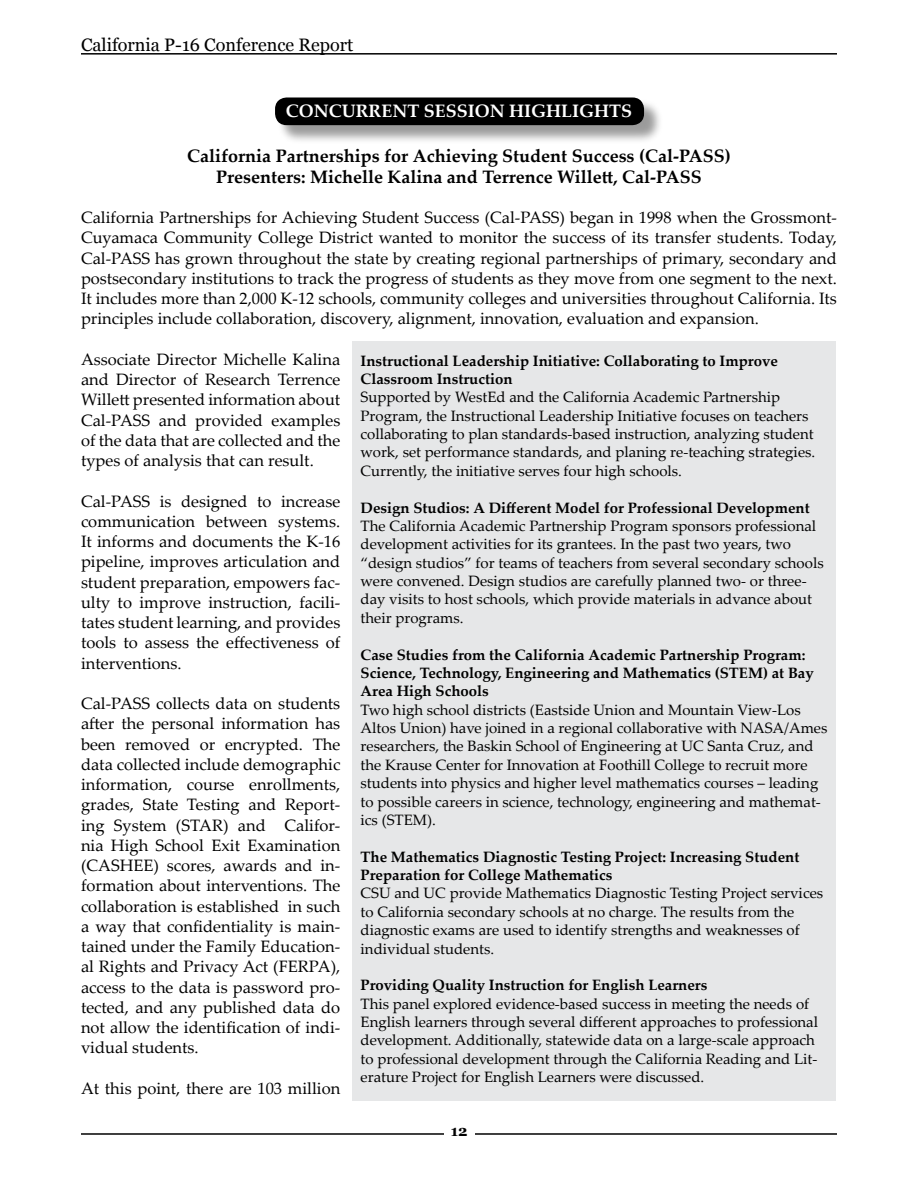
<style>
.page{position:relative;width:918px;height:1188px;background:#fff}
.page>*{position:absolute;margin:0;border:0;box-sizing:border-box;transform-origin:0 0}
.t1{font:700 18px/21px "Palatino Linotype";color:#000;text-align:center}
.t2{font:18px "Georgia";color:#000}
.t3{font:700 18px "Palatino Linotype";color:#fff}
.t4{font:16.5px/20.2px "Palatino Linotype";color:#000;text-align:justify}
.t5{font:15px/18.3px "Palatino Linotype";color:#000}
.t6{font:700 15px/18.3px "Palatino Linotype";color:#000}
.t7{font:700 15px "Georgia";color:#000}
</style>
<div class="page">
<div style="left:277px;top:99px;width:386px;height:45px;background:#000;opacity:.4"></div>
<div style="left:276px;top:98px;width:367px;height:26px;background:#000;border-radius:11px"></div>
<div style="left:275px;top:98px;width:369px;height:27px;border:2px solid #000;border-radius:11px"></div>
<hr style="left:81px;top:1133px;width:756px;height:2px;background:#000">
<div style="left:444px;top:1122px;width:30px;height:24px;background:#fff"></div>
<hr style="left:81px;top:53px;width:756px;height:2px;background:#000">
<div style="left:352px;top:341px;width:483px;height:760px;background:#e6e7e8"></div>
<p class="t2" style="left:81px;top:35px;width:274px">California P-16 Conference Report</p>
<p class="t3" style="left:286px;top:98px;width:348px">CONCURRENT SESSION HIGHLIGHTS</p>
<p class="t1" style="left:187px;top:144px;width:545px">California Partnerships for Achieving Student Success (Cal-PASS)<br>Presenters: Michelle Kalina and Terrence Willett, Cal-PASS</p>
<p class="t4" style="left:81px;top:207px;width:758px">California Partnerships for Achieving Student Success (Cal-PASS) began in 1998 when the Grossmont-Cuyamaca Community College District wanted to monitor the success of its transfer students. Today, Cal-PASS has grown throughout the state by creating regional partnerships of primary, secondary and postsecondary institutions to track the progress of students as they move from one segment to the next.<br>It includes more than 2,000 K-12 schools, community colleges and universities throughout California. Its principles include collaboration, discovery, alignment, innovation, evaluation and expansion.</p>
<p class="t4" style="left:81px;top:349px;width:261px">Associate Director Michelle Kalina and Director of Research Terrence Willett presented information about Cal-PASS and provided examples of the data that are collected and the types of analysis that can result.</p>
<p class="t4" style="left:81px;top:490px;width:261px">Cal-PASS is designed to increase communication between systems.<br>It informs and documents the K-16 pipeline, improves articulation and student preparation, empowers fac&shy;ulty to improve instruction, facili&shy;tates student learning, and provides tools to assess the effectiveness of interventions.</p>
<p class="t4" style="left:81px;top:693px;width:261px">Cal-PASS collects data on students after the personal information has been removed or encrypted. The data collected include demographic information, course enrollments, grades, State Testing and Report&shy;ing System (STAR) and Califor&shy;nia High School Exit Examination (CASHEE) scores, awards and in&shy;formation about interventions. The collaboration is established in such a way that confidentiality is main&shy;tained under the Family Education&shy;al Rights and Privacy Act (FERPA), access to the data is password pro&shy;tected, and any published data do not allow the identification of indi&shy;vidual students.</p>
<p class="t4" style="left:81px;top:1078px;width:261px">At this point, there are 103 million</p>
<p class="t6" style="left:361px;top:351px;width:419px">Instructional Leadership Initiative: Collaborating to Improve<br>Classroom Instruction</p>
<p class="t5" style="left:361px;top:388px;width:456px">Supported by WestEd and the California Academic Partnership Program, the Instructional Leadership Initiative focuses on teachers collaborating to plan standards-based instruction, analyzing student work, set performance standards, and planing re-teaching strategies.<br>Currently, the initiative serves four high schools.</p>
<p class="t6" style="left:361px;top:498px;width:451px">Design Studios: A Different Model for Professional Development</p>
<p class="t5" style="left:361px;top:516px;width:465px">The California Academic Partnership Program sponsors professional development activities for its grantees. In the past two years, two “design studios” for teams of teachers from several secondary schools were convened. Design studios are carefully planned two- or three&shy;day visits to host schools, which provide materials in advance about their programs.</p>
<p class="t6" style="left:361px;top:645px;width:455px">Case Studies from the California Academic Partnership Program:<br>Science, Technology, Engineering and Mathematics (STEM) at Bay<br>Area High Schools</p>
<p class="t5" style="left:361px;top:700px;width:468px">Two high school districts (Eastside Union and Mountain View-Los Altos Union) have joined in a regional collaborative with NASA/Ames researchers, the Baskin School of Engineering at UC Santa Cruz, and the Krause Center for Innovation at Foothill College to recruit more students into physics and higher level mathematics courses – leading to possible careers in science, technology, engineering and mathemat&shy;ics (STEM).</p>
<p class="t6" style="left:361px;top:847px;width:440px">The Mathematics Diagnostic Testing Project: Increasing Student<br>Preparation for College Mathematics</p>
<p class="t5" style="left:361px;top:884px;width:464px">CSU and UC provide Mathematics Diagnostic Testing Project services to California secondary schools at no charge. The results from the diagnostic exams are used to identify strengths and weaknesses of individual students.</p>
<p class="t6" style="left:361px;top:976px;width:348px">Providing Quality Instruction for English Learners</p>
<p class="t5" style="left:361px;top:994px;width:459px">This panel explored evidence-based success in meeting the needs of English learners through several different approaches to professional development. Additionally, statewide data on a large-scale approach to professional development through the California Reading and Lit&shy;erature Project for English Learners were discussed.</p>
<p class="t7" style="left:451px;top:1122px;width:18px">12</p>
</div>
